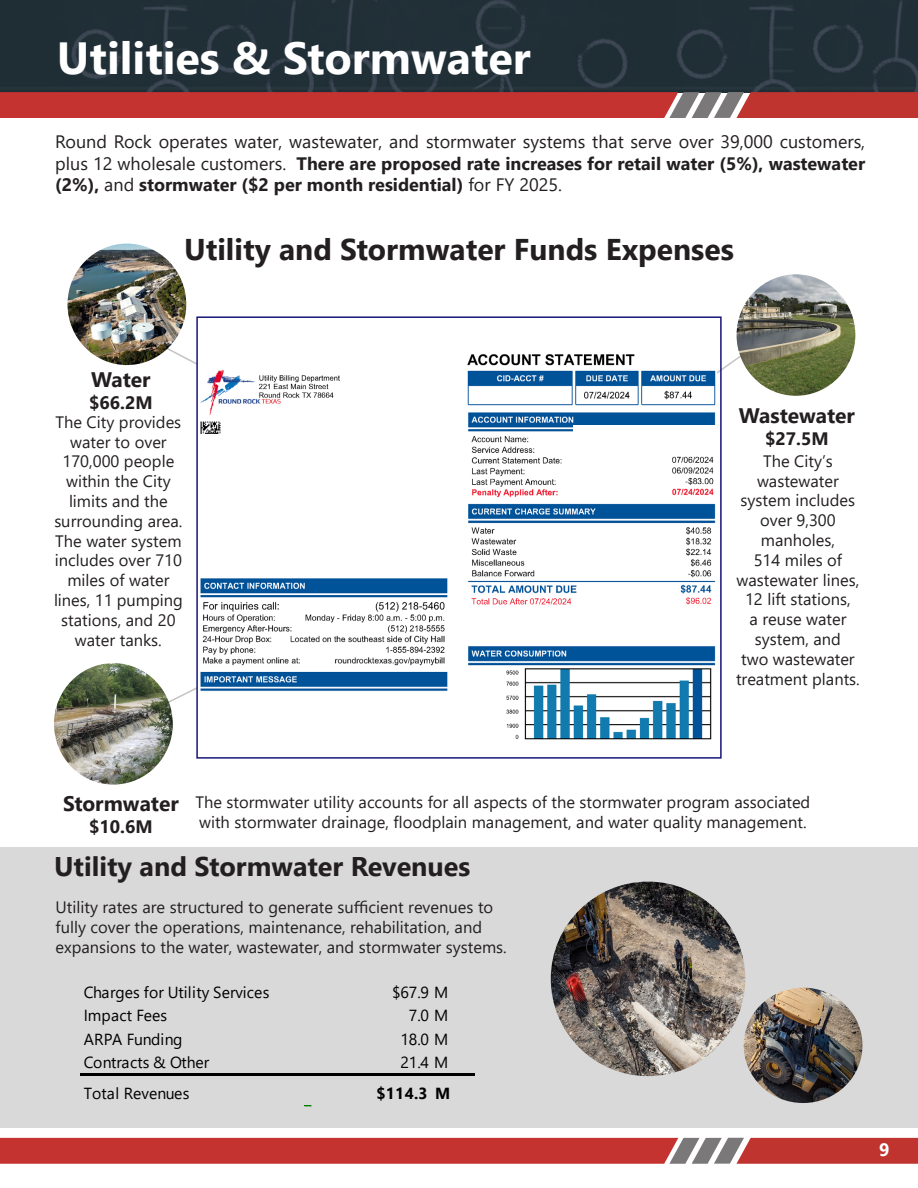
<style>
.page{position:relative;width:918px;height:1188px;background:#fff}
.page>*{position:absolute;margin:0;border:0;box-sizing:border-box;transform-origin:0 0}
.t1{font:700 45px "Segoe UI";color:#fff}
.t2{font:700 30px "Segoe UI";color:#231f20}
.t3{font:700 27px "Segoe UI";color:#231f20}
.t4{font:700 21px "Segoe UI";color:#231f20}
.t5{font:18px/21.6px "Segoe UI";color:#231f20;text-align:justify}
.t6{font:700 18px "Segoe UI";color:#231f20}
.t7{font:700 18px "Segoe UI";color:#fff}
.t8{font:16.5px/19.8px "Segoe UI";color:#231f20;text-align:center}
.t9{font:16.05px "Segoe UI";color:#000}
.t10{font:16.05px "Segoe UI";letter-spacing:-.02em;color:#000}
.t11{font:700 16.05px "Segoe UI";color:#000}
.s1{font-weight:700}
</style>
<div class="page">
<div style="left:0;top:0;width:918px;height:92px;background:#1f2b3a"></div>
<svg style="left:0;top:1138px;width:918px;height:26px;background:#c23d3a"></svg>
<svg style="left:0;top:92px;width:918px;height:26px;background:#c03b38"></svg>
<div style="left:0;top:847px;width:918px;height:281px;background:#d9d9d9"></div>
<img style="left:68px;top:244px;width:118px;height:121px">
<img style="left:737px;top:274px;width:118px;height:122px">
<img style="left:54px;top:663px;width:119px;height:122px">
<img style="left:551px;top:882px;width:311px;height:221px">
<img style="left:200px;top:354px;width:516px;height:386px">
<div style="left:196px;top:316px;width:526px;height:443px;border:2px solid #171579"></div>
<div style="left:200px;top:434px;width:210px;height:52px;background:#fff"></div>
<div style="left:574px;top:426px;width:143px;height:20px;background:#fff"></div>
<div style="left:489px;top:389px;width:69px;height:14px;background:#fff"></div>
<hr style="left:81px;top:1074px;width:350px;height:2px;background:#000">
<hr style="left:431px;top:1074px;width:43px;height:2px;background:#000">
<p class="t1" style="left:57px;top:15px;width:475px">Utilities &amp; Stormwater</p>
<p class="t5" style="left:55px;top:129px;width:812px">Round Rock operates water, wastewater, and stormwater systems that serve over 39,000 customers, plus 12 wholesale customers. <span class="s1">There are proposed rate increases for retail water (5%), wastewater (2%),</span> and <span class="s1">stormwater ($2 per month residential)</span> for FY 2025.</p>
<p class="t2" style="left:184px;top:221px;width:551px">Utility and Stormwater Funds Expenses</p>
<p class="t4" style="left:91px;top:360px;width:61px">Water</p>
<p class="t6" style="left:89px;top:385px;width:65px">$66.2M</p>
<p class="t8" style="left:54px;top:411px;width:130px">The City provides water to over<br>170,000 people within the City limits and the surrounding area.<br>The water system includes over 710 miles of water lines, 11 pumping stations, and 20 water tanks.</p>
<p class="t4" style="left:739px;top:396px;width:118px">Wastewater</p>
<p class="t6" style="left:765px;top:421px;width:65px">$27.5M</p>
<p class="t8" style="left:736px;top:450px;width:125px">The City’s wastewater system includes over 9,300 manholes,<br>514 miles of wastewater lines,<br>12 lift stations,<br>a reuse water system, and<br>two wastewater treatment plants.</p>
<p class="t4" style="left:63px;top:784px;width:117px">Stormwater</p>
<p class="t6" style="left:89px;top:809px;width:65px">$10.6M</p>
<p class="t8" style="left:195px;top:791px;width:616px;text-align:left">The stormwater utility accounts for all aspects of the stormwater program associated with stormwater drainage, floodplain management, and water quality management.</p>
<p class="t3" style="left:54px;top:841px;width:418px">Utility and Stormwater Revenues</p>
<p class="t8" style="left:56px;top:896px;width:453px;text-align:left">Utility rates are structured to generate sufficient revenues to fully cover the operations, maintenance, rehabilitation, and expansions to the water, wastewater, and stormwater systems.</p>
<p class="t9" style="left:84px;top:977px;width:187px">Charges for Utility Services</p>
<p class="t9" style="left:392px;top:977px;width:58px">$67.9 M</p>
<p class="t9" style="left:84px;top:1001px;width:85px">Impact Fees</p>
<p class="t9" style="left:409px;top:1001px;width:41px">7.0 M</p>
<p class="t10" style="left:84px;top:1024px;width:100px">ARPA Funding</p>
<p class="t9" style="left:401px;top:1024px;width:49px">18.0 M</p>
<p class="t9" style="left:84px;top:1048px;width:127px">Contracts &amp; Other</p>
<p class="t9" style="left:401px;top:1048px;width:49px">21.4 M</p>
<p class="t9" style="left:84px;top:1079px;width:107px">Total Revenues</p>
<p class="t11" style="left:376px;top:1079px;width:76px">$114.3 M</p>
<p class="t7" style="left:879px;top:1132px;width:12px">9</p>
</div>
